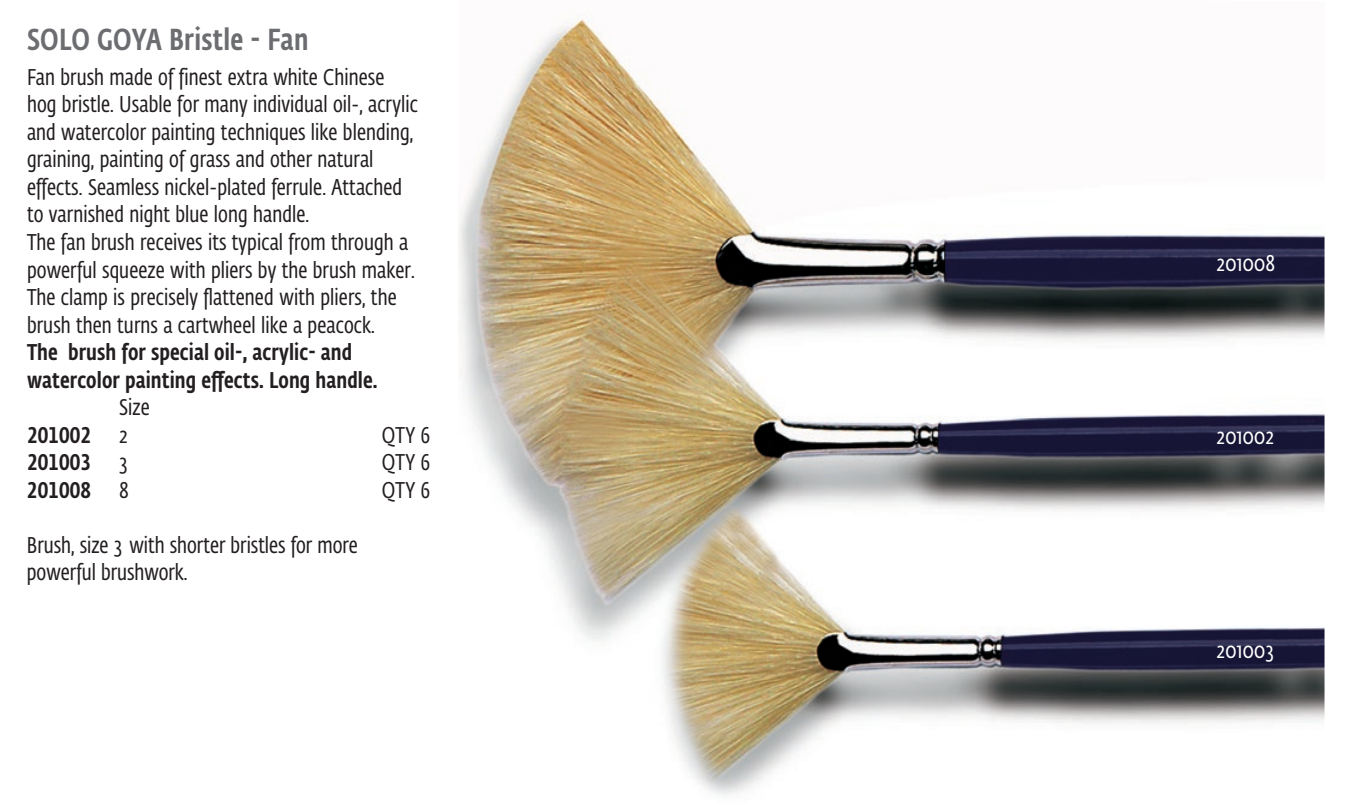
<style>
.page{position:relative;width:1359px;height:808px;background:#fff}
.page>*{position:absolute;margin:0;border:0;box-sizing:border-box;transform-origin:0 0}
.t1{font:500 30px "Fe Sa Cond Std";letter-spacing:.01em;color:#6c6d70}
.t2{font:22.5px/27.5px "Fe Sa Cond Std";letter-spacing:.005em;color:#231f20}
.t3{font:500 22.5px/27.5px "Fe Sa Cond Std";letter-spacing:.005em;color:#231f20}
.t4{font:22.5px "Fe Sa Cond Std";letter-spacing:.005em;color:#fff}
.s1{font-weight:400}
</style>
<div class="page">
<img style="left:458px;top:15px;width:866px;height:782px">
<h1 class="t1" style="left:27px;top:21px;width:283px">SOLO GOYA Bristle - Fan</h1>
<p class="t2" style="left:27px;top:63px;width:392px">Fan brush made of finest extra white Chinese hog bristle. Usable for many individual oil-, acrylic and watercolor painting techniques like blending, graining, painting of grass and other natural effects. Seamless nickel-plated ferrule. Attached to varnished night blue long handle.<br>The fan brush receives its typical from through a powerful squeeze with pliers by the brush maker.<br>The clamp is precisely flattened with pliers, the brush then turns a cartwheel like a peacock.</p>
<p class="t3" style="left:27px;top:338px;width:352px">The brush for special oil-, acrylic- and watercolor painting effects. Long handle.</p>
<p class="t3" style="left:27px;top:393px;width:124px;text-indent:92px"><span class="s1">Size<br></span>201002 <span class="s1">2</span></p>
<p class="t2" style="left:382px;top:421px;width:50px">QTY 6</p>
<p class="t3" style="left:27px;top:448px;width:102px">201003 <span class="s1">3</span></p>
<p class="t2" style="left:382px;top:448px;width:50px">QTY 6</p>
<p class="t3" style="left:27px;top:476px;width:103px">201008 <span class="s1">8</span></p>
<p class="t2" style="left:382px;top:476px;width:50px">QTY 6</p>
<p class="t2" style="left:27px;top:531px;width:332px">Brush, size 3 with shorter bristles for more powerful brushwork.</p>
<p class="t4" style="left:1216px;top:249px;width:60px">201008</p>
<p class="t4" style="left:1216px;top:422px;width:59px">201002</p>
<p class="t4" style="left:1216px;top:636px;width:59px">201003</p>
</div>
